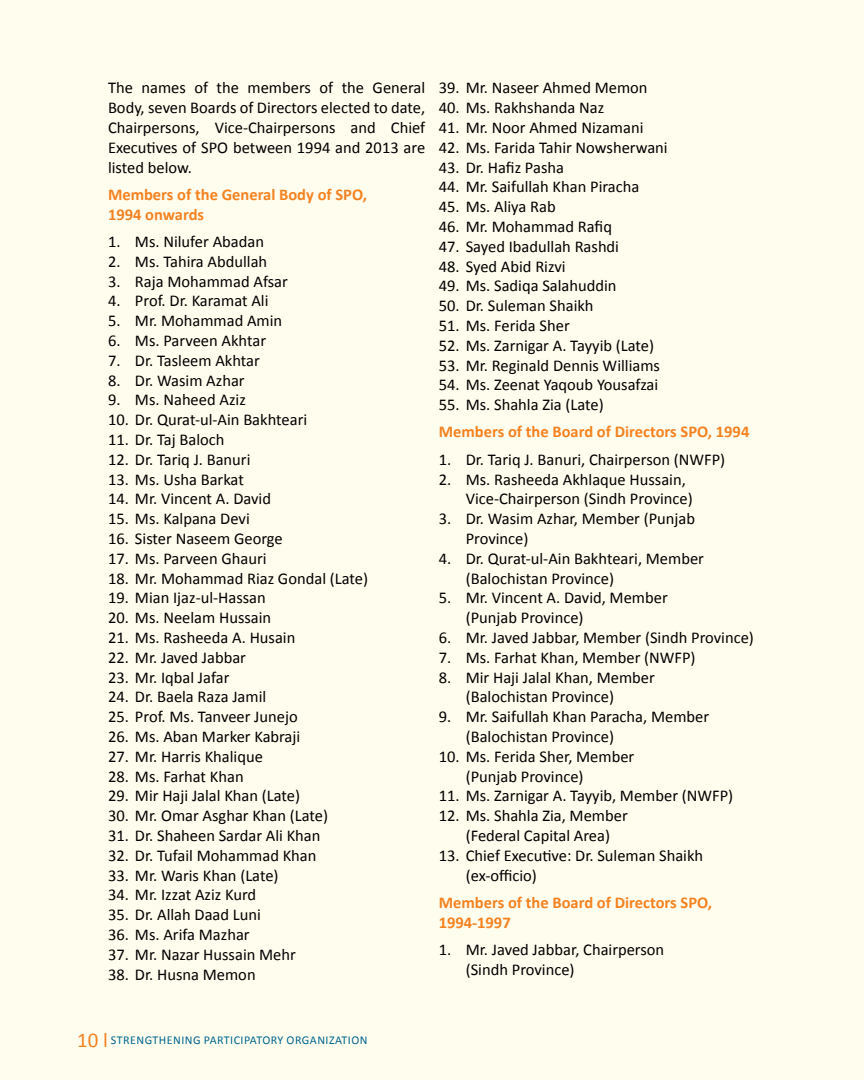
<style>
.page{position:relative;width:864px;height:1080px;background:#fffdee}
.page>*{position:absolute;margin:0;border:0;box-sizing:border-box;transform-origin:0 0}
.t1{font:16.5px/19.8px "Calibri";color:#000}
.t2{font:700 16.5px/19.8px "Calibri";color:#f58220}
.t3{font:12px "Calibri";letter-spacing:.04em;color:#006690}
.s1{font-size:21px;color:#f58220}
</style>
<div class="page">
<p class="t1" style="left:108px;top:78px;width:319px;text-align:justify">The names of the members of the General Body, seven Boards of Directors elected to date, Chairpersons, Vice-Chairpersons and Chief Executives of SPO between 1994 and 2013 are listed below.</p>
<p class="t2" style="left:108px;top:184px;width:261px">Members of the General Body of SPO,<br>1994 onwards</p>
<p class="t1" style="left:108px;top:232px;width:158px">1. Ms. Nilufer Abadan</p>
<p class="t1" style="left:108px;top:251px;width:161px">2. Ms. Tahira Abdullah</p>
<p class="t1" style="left:108px;top:271px;width:181px">3. Raja Mohammad Afsar</p>
<p class="t1" style="left:108px;top:291px;width:162px">4. Prof. Dr. Karamat Ali</p>
<p class="t1" style="left:108px;top:311px;width:176px">5. Mr. Mohammad Amin</p>
<p class="t1" style="left:108px;top:331px;width:160px">6. Ms. Parveen Akhtar</p>
<p class="t1" style="left:108px;top:350px;width:153px">7. Dr. Tasleem Akhtar</p>
<p class="t1" style="left:108px;top:370px;width:138px">8. Dr. Wasim Azhar</p>
<p class="t1" style="left:108px;top:390px;width:139px">9. Ms. Naheed Aziz</p>
<p class="t1" style="left:108px;top:410px;width:201px">10. Dr. Qurat-ul-Ain Bakhteari</p>
<p class="t1" style="left:108px;top:430px;width:118px">11. Dr. Taj Baloch</p>
<p class="t1" style="left:108px;top:449px;width:144px">12. Dr. Tariq J. Banuri</p>
<p class="t1" style="left:108px;top:469px;width:137px">13. Ms. Usha Barkat</p>
<p class="t1" style="left:108px;top:489px;width:165px">14. Mr. Vincent A. David</p>
<p class="t1" style="left:108px;top:509px;width:143px">15. Ms. Kalpana Devi</p>
<p class="t1" style="left:108px;top:529px;width:176px">16. Sister Naseem George</p>
<p class="t1" style="left:108px;top:548px;width:160px">17. Ms. Parveen Ghauri</p>
<p class="t1" style="left:108px;top:568px;width:262px">18. Mr. Mohammad Riaz Gondal (Late)</p>
<p class="t1" style="left:108px;top:588px;width:159px">19. Mian Ijaz-ul-Hassan</p>
<p class="t1" style="left:108px;top:608px;width:165px">20. Ms. Neelam Hussain</p>
<p class="t1" style="left:108px;top:628px;width:189px">21. Ms. Rasheeda A. Husain</p>
<p class="t1" style="left:108px;top:647px;width:140px">22. Mr. Javed Jabbar</p>
<p class="t1" style="left:108px;top:667px;width:123px">23. Mr. Iqbal Jafar</p>
<p class="t1" style="left:108px;top:687px;width:160px">24. Dr. Baela Raza Jamil</p>
<p class="t1" style="left:108px;top:707px;width:191px">25. Prof. Ms. Tanveer Junejo</p>
<p class="t1" style="left:108px;top:727px;width:194px">26. Ms. Aban Marker Kabraji</p>
<p class="t1" style="left:108px;top:746px;width:156px">27. Mr. Harris Khalique</p>
<p class="t1" style="left:108px;top:766px;width:137px">28. Ms. Farhat Khan</p>
<p class="t1" style="left:108px;top:786px;width:194px">29. Mir Haji Jalal Khan (Late)</p>
<p class="t1" style="left:108px;top:806px;width:222px">30. Mr. Omar Asghar Khan (Late)</p>
<p class="t1" style="left:108px;top:826px;width:214px">31. Dr. Shaheen Sardar Ali Khan</p>
<p class="t1" style="left:108px;top:845px;width:210px">32. Dr. Tufail Mohammad Khan</p>
<p class="t1" style="left:108px;top:865px;width:172px">33. Mr. Waris Khan (Late)</p>
<p class="t1" style="left:108px;top:885px;width:150px">34. Mr. Izzat Aziz Kurd</p>
<p class="t1" style="left:108px;top:905px;width:154px">35. Dr. Allah Daad Luni</p>
<p class="t1" style="left:108px;top:925px;width:143px">36. Ms. Arifa Mazhar</p>
<p class="t1" style="left:108px;top:944px;width:189px">37. Mr. Nazar Hussain Mehr</p>
<p class="t1" style="left:108px;top:964px;width:149px">38. Dr. Husna Memon</p>
<p class="t1" style="left:439px;top:78px;width:210px">39. Mr. Naseer Ahmed Memon</p>
<p class="t1" style="left:439px;top:98px;width:167px">40. Ms. Rakhshanda Naz</p>
<p class="t1" style="left:439px;top:118px;width:206px">41. Mr. Noor Ahmed Nizamani</p>
<p class="t1" style="left:439px;top:137px;width:230px">42. Ms. Farida Tahir Nowsherwani</p>
<p class="t1" style="left:439px;top:157px;width:127px">43. Dr. Hafiz Pasha</p>
<p class="t1" style="left:439px;top:177px;width:202px">44. Mr. Saifullah Khan Piracha</p>
<p class="t1" style="left:439px;top:197px;width:118px">45. Ms. Aliya Rab</p>
<p class="t1" style="left:439px;top:217px;width:175px">46. Mr. Mohammad Rafiq</p>
<p class="t1" style="left:439px;top:236px;width:182px">47. Sayed Ibadullah Rashdi</p>
<p class="t1" style="left:439px;top:256px;width:129px">48. Syed Abid Rizvi</p>
<p class="t1" style="left:439px;top:276px;width:179px">49. Ms. Sadiqa Salahuddin</p>
<p class="t1" style="left:439px;top:296px;width:156px">50. Dr. Suleman Shaikh</p>
<p class="t1" style="left:439px;top:316px;width:133px">51. Ms. Ferida Sher</p>
<p class="t1" style="left:439px;top:335px;width:217px">52. Ms. Zarnigar A. Tayyib (Late)</p>
<p class="t1" style="left:439px;top:355px;width:223px">53. Mr. Reginald Dennis Williams</p>
<p class="t1" style="left:439px;top:375px;width:221px">54. Ms. Zeenat Yaqoub Yousafzai</p>
<p class="t1" style="left:439px;top:395px;width:167px">55. Ms. Shahla Zia (Late)</p>
<p class="t2" style="left:439px;top:422px;width:312px">Members of the Board of Directors SPO, 1994</p>
<p class="t1" style="left:439px;top:449px;width:288px">1. Dr. Tariq J. Banuri, Chairperson (NWFP)</p>
<p class="t1" style="left:466px;top:469px;width:229px;text-indent:-27px">2. Ms. Rasheeda Akhlaque Hussain,<br>Vice-Chairperson (Sindh Province)</p>
<p class="t1" style="left:466px;top:509px;width:231px;text-indent:-27px">3. Dr. Wasim Azhar, Member (Punjab<br>Province)</p>
<p class="t1" style="left:466px;top:548px;width:240px;text-indent:-27px">4. Dr. Qurat-ul-Ain Bakhteari, Member (Balochistan Province)</p>
<p class="t1" style="left:466px;top:588px;width:204px;text-indent:-27px">5. Mr. Vincent A. David, Member (Punjab Province)</p>
<p class="t1" style="left:439px;top:628px;width:317px">6. Mr. Javed Jabbar, Member (Sindh Province)</p>
<p class="t1" style="left:439px;top:647px;width:258px">7. Ms. Farhat Khan, Member (NWFP)</p>
<p class="t1" style="left:466px;top:667px;width:191px;text-indent:-27px">8. Mir Haji Jalal Khan, Member (Balochistan Province)</p>
<p class="t1" style="left:466px;top:707px;width:245px;text-indent:-27px">9. Mr. Saifullah Khan Paracha, Member (Balochistan Province)</p>
<p class="t1" style="left:466px;top:746px;width:170px;text-indent:-27px">10. Ms. Ferida Sher, Member (Punjab Province)</p>
<p class="t1" style="left:439px;top:786px;width:296px">11. Ms. Zarnigar A. Tayyib, Member (NWFP)</p>
<p class="t1" style="left:439px;top:806px;width:191px;text-align:center">12. Ms. Shahla Zia, Member (Federal Capital Area)</p>
<p class="t1" style="left:466px;top:845px;width:239px;text-indent:-27px">13. Chief Executive: Dr. Suleman Shaikh (ex-officio)</p>
<p class="t2" style="left:439px;top:893px;width:275px">Members of the Board of Directors SPO,<br>1994-1997</p>
<p class="t1" style="left:466px;top:940px;width:200px;text-indent:-27px">1. Mr. Javed Jabbar, Chairperson (Sindh Province)</p>
<p class="t3" style="left:77px;top:1032px;width:292px"><span class="s1">10 l</span> strengthening Participatory Organization</p>
</div>
